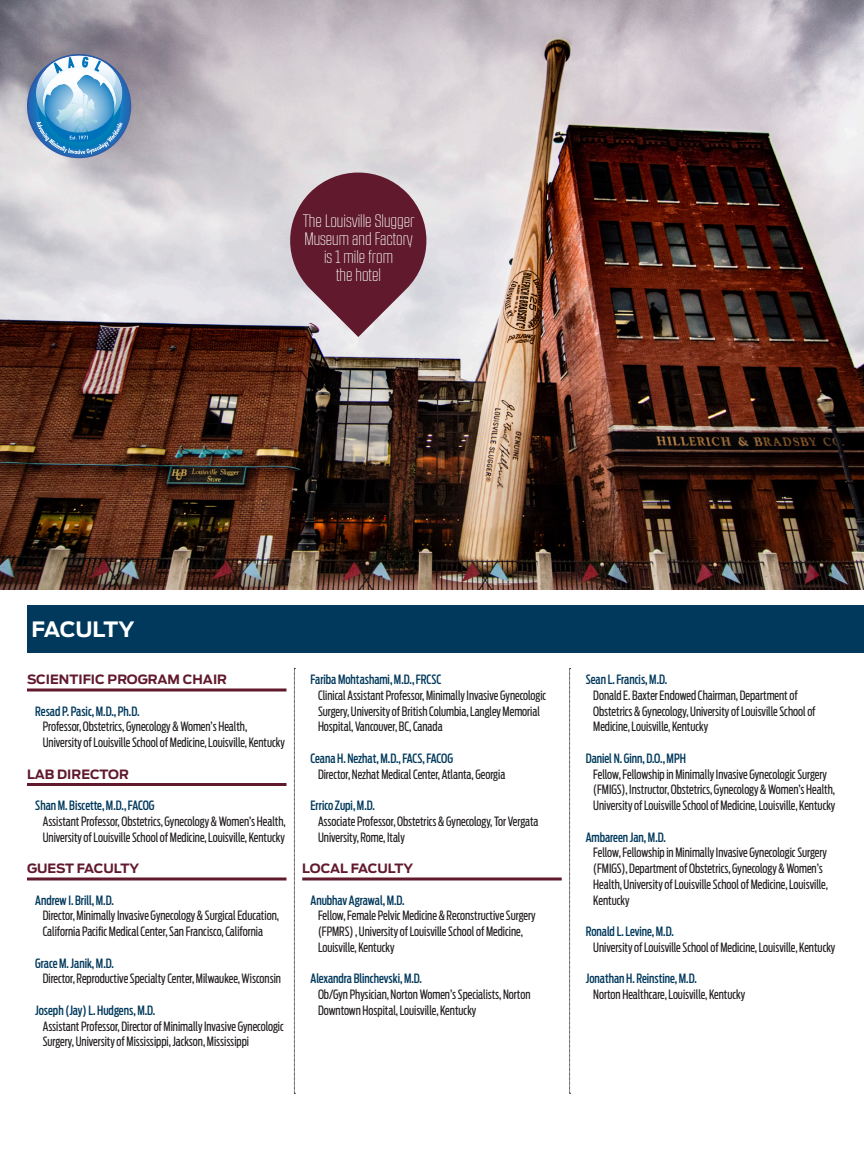
<style>
.page{position:relative;width:864px;height:1161px;background:#fff}
.page>*{position:absolute;margin:0;border:0;box-sizing:border-box;transform-origin:0 0}
.Titles{font:700 21px "Antenna";letter-spacing:-.02em;color:#fff}
.Pull_Quote{font:300 18px/18px "RB No 2.1 a";color:#fff;text-align:center}
.Faculty_Affiliation{font:12.75px/15.8px "Antenna Extra Cond";color:#231f20}
.Faculty_Name{font:500 12.75px "Antenna Extra Cond";color:#00395c}
.Faculty_Title{font:700 12.75px "Antenna";color:#60192d}
</style>
<div class="page">
<img style="left:0;top:0;width:864px;height:590px">
<svg style="left:27px;top:688px;width:259px;height:4px"></svg>
<hr style="left:27px;top:783px;width:259px;height:3px;background:#60192d">
<hr style="left:27px;top:878px;width:259px;height:2px;background:#60192d">
<svg style="left:27px;top:54px;width:104px;height:104px"></svg>
<svg style="left:36px;top:56px;width:87px;height:98px;background:#7fb2d4"></svg>
<svg style="left:294px;top:668px;width:1px;height:426px"></svg>
<svg style="left:569px;top:668px;width:2px;height:426px"></svg>
<hr style="left:302px;top:878px;width:260px;height:2px;background:#60192d">
<div style="left:27px;top:605px;width:837px;height:47px;background:#00395c"></div>
<svg style="left:284px;top:166px;width:149px;height:171px;background:#8e616f"></svg>
<p class="Pull_Quote" style="left:303px;top:212px;width:113px">The Louisville Slugger<br>Museum and Factory is 1 mile from<br>the hotel</p>
<p class="Titles" style="left:32px;top:617px;width:104px">FACULTY</p>
<p class="Faculty_Title" style="left:27px;top:672px;width:202px">SCIENTIFIC PROGRAM CHAIR</p>
<p class="Faculty_Name" style="left:35px;top:703px;width:106px">Resad P. Pasic, M.D., Ph.D.</p>
<p class="Faculty_Affiliation" style="left:43px;top:719px;width:244px">Professor, Obstetrics, Gynecology &amp; Women’s Health,<br>University of Louisville School of Medicine, Louisville, Kentucky</p>
<p class="Faculty_Title" style="left:27px;top:766px;width:104px">LAB DIRECTOR</p>
<p class="Faculty_Name" style="left:35px;top:798px;width:121px">Shan M. Biscette, M.D., FACOG</p>
<p class="Faculty_Affiliation" style="left:43px;top:813px;width:244px">Assistant Professor, Obstetrics, Gynecology &amp; Women’s Health,<br>University of Louisville School of Medicine, Louisville, Kentucky</p>
<p class="Faculty_Title" style="left:27px;top:861px;width:114px">GUEST FACULTY</p>
<p class="Faculty_Name" style="left:35px;top:892px;width:80px">Andrew I. Brill, M.D.</p>
<p class="Faculty_Affiliation" style="left:43px;top:908px;width:238px">Director, Minimally Invasive Gynecology &amp; Surgical Education,<br>California Pacific Medical Center, San Francisco, California</p>
<p class="Faculty_Name" style="left:35px;top:955px;width:80px">Grace M. Janik, M.D.</p>
<p class="Faculty_Affiliation" style="left:43px;top:971px;width:240px">Director, Reproductive Specialty Center, Milwaukee, Wisconsin</p>
<p class="Faculty_Name" style="left:35px;top:1003px;width:122px">Joseph (Jay) L. Hudgens, M.D.</p>
<p class="Faculty_Affiliation" style="left:43px;top:1018px;width:243px">Assistant Professor, Director of Minimally Invasive Gynecologic<br>Surgery, University of Mississippi, Jackson, Mississippi</p>
<p class="Faculty_Name" style="left:310px;top:672px;width:132px">Fariba Mohtashami, M.D., FRCSC</p>
<p class="Faculty_Affiliation" style="left:318px;top:687px;width:230px">Clinical Assistant Professor, Minimally Invasive Gynecologic<br>Surgery, University of British Columbia, Langley Memorial<br>Hospital, Vancouver, BC, Canada</p>
<p class="Faculty_Name" style="left:310px;top:751px;width:144px">Ceana H. Nezhat, M.D., FACS, FACOG</p>
<p class="Faculty_Affiliation" style="left:318px;top:766px;width:189px">Director, Nezhat Medical Center, Atlanta, Georgia</p>
<p class="Faculty_Name" style="left:310px;top:798px;width:66px">Errico Zupi, M.D.</p>
<p class="Faculty_Affiliation" style="left:318px;top:813px;width:222px">Associate Professor, Obstetrics &amp; Gynecology, Tor Vergata<br>University, Rome, Italy</p>
<p class="Faculty_Title" style="left:302px;top:861px;width:112px">LOCAL FACULTY</p>
<p class="Faculty_Name" style="left:310px;top:892px;width:96px">Anubhav Agrawal, M.D.</p>
<p class="Faculty_Affiliation" style="left:318px;top:908px;width:219px">Fellow, Female Pelvic Medicine &amp; Reconstructive Surgery (FPMRS) , University of Louisville School of Medicine,<br>Louisville, Kentucky</p>
<p class="Faculty_Name" style="left:310px;top:971px;width:113px">Alexandra Blinchevski, M.D.</p>
<p class="Faculty_Affiliation" style="left:318px;top:987px;width:214px">Ob/Gyn Physician, Norton Women’s Specialists, Norton<br>Downtown Hospital, Louisville, Kentucky</p>
<p class="Faculty_Name" style="left:586px;top:672px;width:83px">Sean L. Francis, M.D.</p>
<p class="Faculty_Affiliation" style="left:593px;top:687px;width:224px">Donald E. Baxter Endowed Chairman, Department of<br>Obstetrics &amp; Gynecology, University of Louisville School of<br>Medicine, Louisville, Kentucky</p>
<p class="Faculty_Name" style="left:586px;top:751px;width:102px">Daniel N. Ginn, D.O., MPH</p>
<p class="Faculty_Affiliation" style="left:593px;top:766px;width:244px">Fellow, Fellowship in Minimally Invasive Gynecologic Surgery (FMIGS), Instructor, Obstetrics, Gynecology &amp; Women’s Health,<br>University of Louisville School of Medicine, Louisville, Kentucky</p>
<p class="Faculty_Name" style="left:586px;top:829px;width:82px">Ambareen Jan, M.D.</p>
<p class="Faculty_Affiliation" style="left:593px;top:845px;width:236px">Fellow, Fellowship in Minimally Invasive Gynecologic Surgery (FMIGS), Department of Obstetrics, Gynecology &amp; Women’s Health, University of Louisville School of Medicine, Louisville, Kentucky</p>
<p class="Faculty_Name" style="left:586px;top:924px;width:90px">Ronald L. Levine, M.D.</p>
<p class="Faculty_Affiliation" style="left:593px;top:939px;width:244px">University of Louisville School of Medicine, Louisville, Kentucky</p>
<p class="Faculty_Name" style="left:586px;top:971px;width:113px">Jonathan H. Reinstine, M.D.</p>
<p class="Faculty_Affiliation" style="left:593px;top:987px;width:153px">Norton Healthcare, Louisville, Kentucky</p>
</div>
